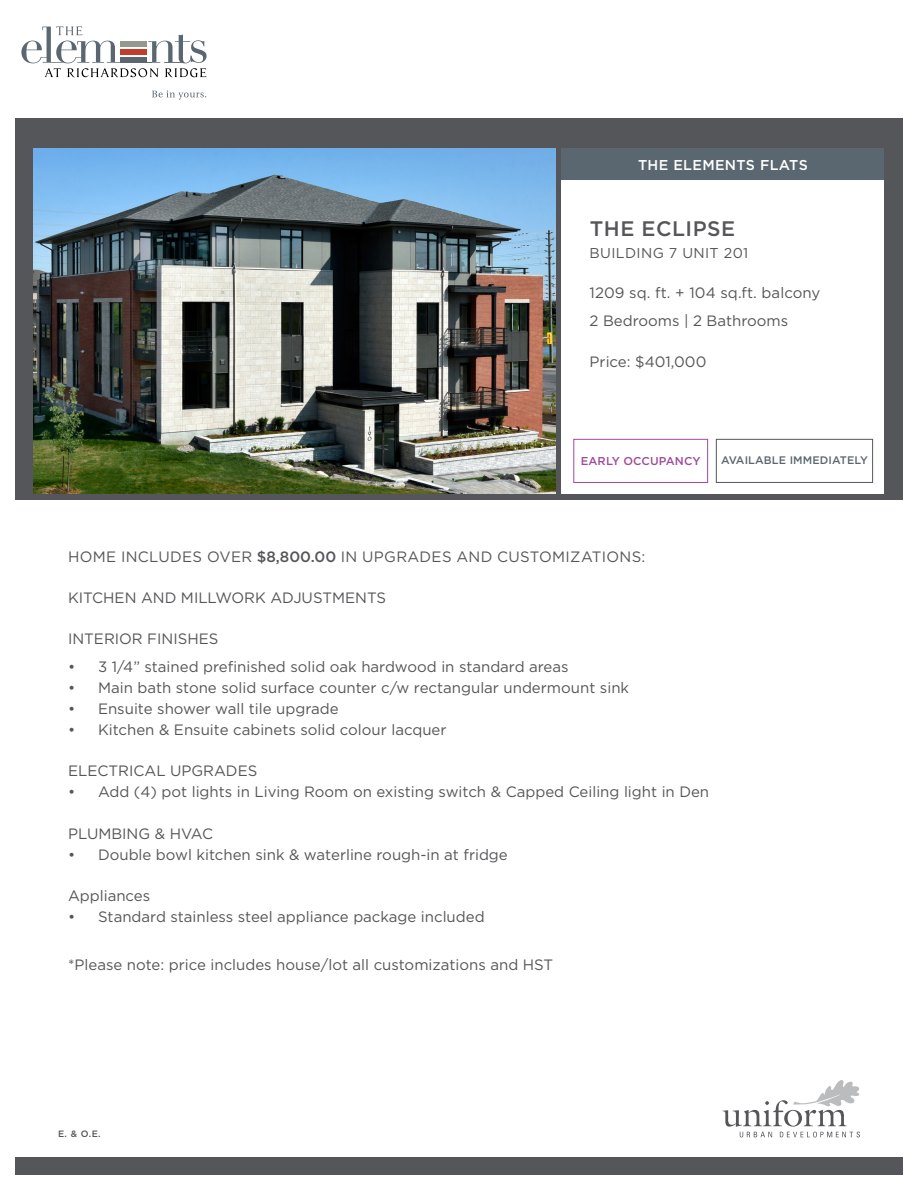
<style>
.page{position:relative;width:918px;height:1188px;background:#fff}
.page>*{position:absolute;margin:0;border:0;box-sizing:border-box;transform-origin:0 0}
.Model_name_pg_1{font:500 21px "Gotham Pro";letter-spacing:.025em;color:#555659}
.Alternate{font:15px "Gotham Pro";color:#555659}
.Alternate-2{font:15px "Gotham Pro";letter-spacing:.02em;color:#555659}
.No_bedrooms_pg_1{font:15px "Gotham Pro";color:#555659}
.Sq_ft_page_1{font:15px "Gotham Pro";letter-spacing:.005em;color:#555659}
.t1{font:500 14.25px "Gotham Pro";letter-spacing:.025em;color:#fff}
.t2{font:14.25px "Gotham Pro";letter-spacing:.025em;color:#555659}
.t3{font:500 11.4px "Gotham Pro";letter-spacing:.01em;color:#a04a9a}
.t4{font:500 10.95px "Gotham Pro";letter-spacing:.01em;color:#5a6670}
.t5{font:500 9.15px "Gotham Pro";color:#555659}
.s1{font-weight:500}
</style>
<div class="page">
<div style="left:15px;top:119px;width:888px;height:381px;background:#555659"></div>
<div style="left:562px;top:180px;width:322px;height:314px;background:#fff"></div>
<svg style="left:723px;top:1080px;width:137px;height:57px"></svg>
<div style="left:15px;top:1157px;width:888px;height:17px;background:#555659"></div>
<svg style="left:21px;top:26px;width:186px;height:51px"></svg>
<svg style="left:152px;top:91px;width:54px;height:9px"></svg>
<div style="left:562px;top:148px;width:322px;height:32px;background:#5a6670"></div>
<img style="left:33px;top:148px;width:522px;height:346px">
<div style="left:573px;top:439px;width:135px;height:44px;border:1px solid #a04a9a"></div>
<div style="left:716px;top:439px;width:157px;height:44px;border:1px solid #555659"></div>
<p class="t1" style="left:638px;top:157px;width:171px">THE ELEMENTS FLATS</p>
<p class="Model_name_pg_1" style="left:590px;top:216px;width:147px">THE ECLIPSE</p>
<p class="t2" style="left:590px;top:245px;width:160px">BUILDING 7 UNIT 201</p>
<p class="Sq_ft_page_1" style="left:590px;top:284px;width:232px">1209 sq. ft. + 104 sq.ft. balcony</p>
<p class="No_bedrooms_pg_1" style="left:590px;top:312px;width:200px">2 Bedrooms | 2 Bathrooms</p>
<p class="No_bedrooms_pg_1" style="left:590px;top:353px;width:118px">Price: $401,000</p>
<p class="t3" style="left:581px;top:455px;width:121px">EARLY OCCUPANCY</p>
<p class="t4" style="left:721px;top:454px;width:148px">AVAILABLE IMMEDIATELY</p>
<p class="Alternate-2" style="left:68px;top:548px;width:579px">HOME INCLUDES OVER <span class="s1">$8,800.00</span> IN UPGRADES AND CUSTOMIZATIONS:</p>
<p class="Alternate" style="left:68px;top:589px;width:320px">KITCHEN AND MILLWORK ADJUSTMENTS</p>
<p class="Alternate" style="left:68px;top:631px;width:152px">INTERIOR FINISHES</p>
<p class="Alternate" style="left:68px;top:658px;width:502px">• 3 1/4” stained prefinished solid oak hardwood in standard areas</p>
<p class="Alternate" style="left:68px;top:679px;width:563px">• Main bath stone solid surface counter c/w rectangular undermount sink</p>
<p class="Alternate" style="left:68px;top:700px;width:272px">• Ensuite shower wall tile upgrade</p>
<p class="Alternate" style="left:68px;top:721px;width:380px">• Kitchen &amp; Ensuite cabinets solid colour lacquer</p>
<p class="Alternate" style="left:68px;top:763px;width:191px">ELECTRICAL UPGRADES</p>
<p class="Alternate" style="left:68px;top:784px;width:643px">• Add (4) pot lights in Living Room on existing switch &amp; Capped Ceiling light in Den</p>
<p class="Alternate" style="left:68px;top:825px;width:147px">PLUMBING &amp; HVAC</p>
<p class="Alternate" style="left:68px;top:846px;width:441px">• Double bowl kitchen sink &amp; waterline rough-in at fridge</p>
<p class="Alternate" style="left:68px;top:887px;width:84px">Appliances</p>
<p class="Alternate" style="left:68px;top:908px;width:418px">• Standard stainless steel appliance package included</p>
<p class="Alternate" style="left:68px;top:956px;width:487px">*Please note: price includes house/lot all customizations and HST</p>
<p class="t5" style="left:58px;top:1129px;width:44px">E. &amp; O.E.</p>
</div>
